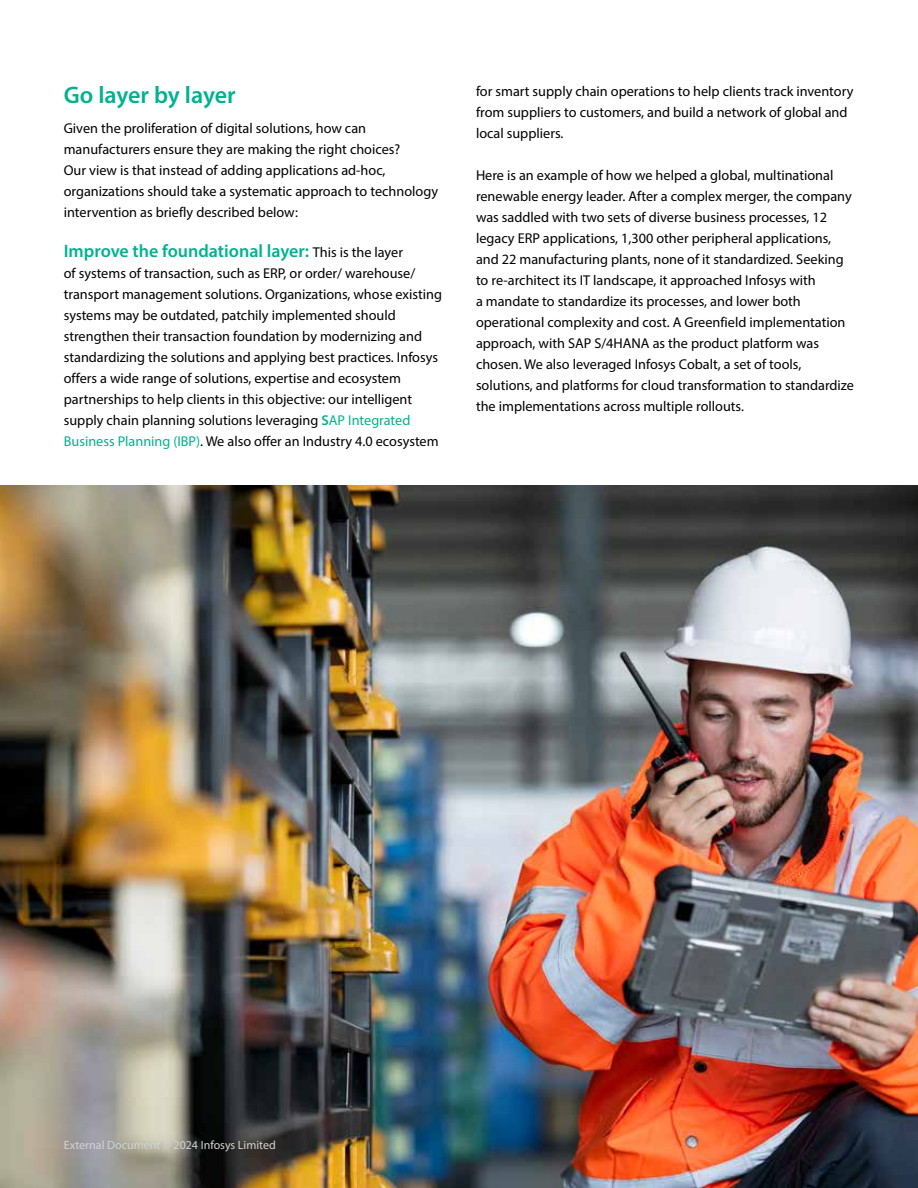
<style>
.page{position:relative;width:918px;height:1188px;background:#fff}
.page>*{position:absolute;margin:0;border:0;box-sizing:border-box;transform-origin:0 0}
.t1{font:600 24px "Myriad Pro";letter-spacing:-.005em;color:#00b28f}
.t2{font:600 18px "Myriad Pro";color:#00b28f}
.t3{font:14.25px/21px "Myriad Pro";color:#000}
.t4{font:12px "Myriad Pro";color:#d1d3d4}
.s1{font-weight:400;font-size:14.25px;color:#000}
.s2{font-weight:600;color:#00b28f}
.s3{color:#00b28f}
</style>
<div class="page">
<img style="left:0;top:486px;width:918px;height:702px">
<h1 class="t1" style="left:64px;top:80px;width:173px">Go layer by layer</h1>
<p class="t3" style="left:64px;top:117px;width:376px">Given the proliferation of digital solutions, how can manufacturers ensure they are making the right choices?<br>Our view is that instead of adding applications ad-hoc, organizations should take a systematic approach to technology intervention as briefly described below:</p>
<p class="t2" style="left:64px;top:240px;width:341px">Improve the foundational layer: <span class="s1">This is the layer</span></p>
<p class="t3" style="left:64px;top:263px;width:380px">of systems of transaction, such as ERP, or order/ warehouse/ transport management solutions. Organizations, whose existing systems may be outdated, patchily implemented should strengthen their transaction foundation by modernizing and standardizing the solutions and applying best practices. Infosys offers a wide range of solutions, expertise and ecosystem partnerships to help clients in this objective: our intelligent supply chain planning solutions leveraging <span class="s2">S</span><span class="s3">AP Integrated Business Planning (IBP)</span>. We also offer an Industry 4.0 ecosystem</p>
<p class="t3" style="left:476px;top:80px;width:379px">for smart supply chain operations to help clients track inventory from suppliers to customers, and build a network of global and local suppliers.</p>
<p class="t3" style="left:476px;top:164px;width:380px">Here is an example of how we helped a global, multinational renewable energy leader. After a complex merger, the company was saddled with two sets of diverse business processes, 12 legacy ERP applications, 1,300 other peripheral applications, and 22 manufacturing plants, none of it standardized. Seeking to re-architect its IT landscape, it approached Infosys with<br>a mandate to standardize its processes, and lower both operational complexity and cost. A Greenfield implementation approach, with SAP S/4HANA as the product platform was chosen. We also leveraged Infosys Cobalt, a set of tools, solutions, and platforms for cloud transformation to standardize the implementations across multiple rollouts.</p>
<p class="t4" style="left:64px;top:1138px;width:214px">External Document © 2024 Infosys Limited</p>
</div>
